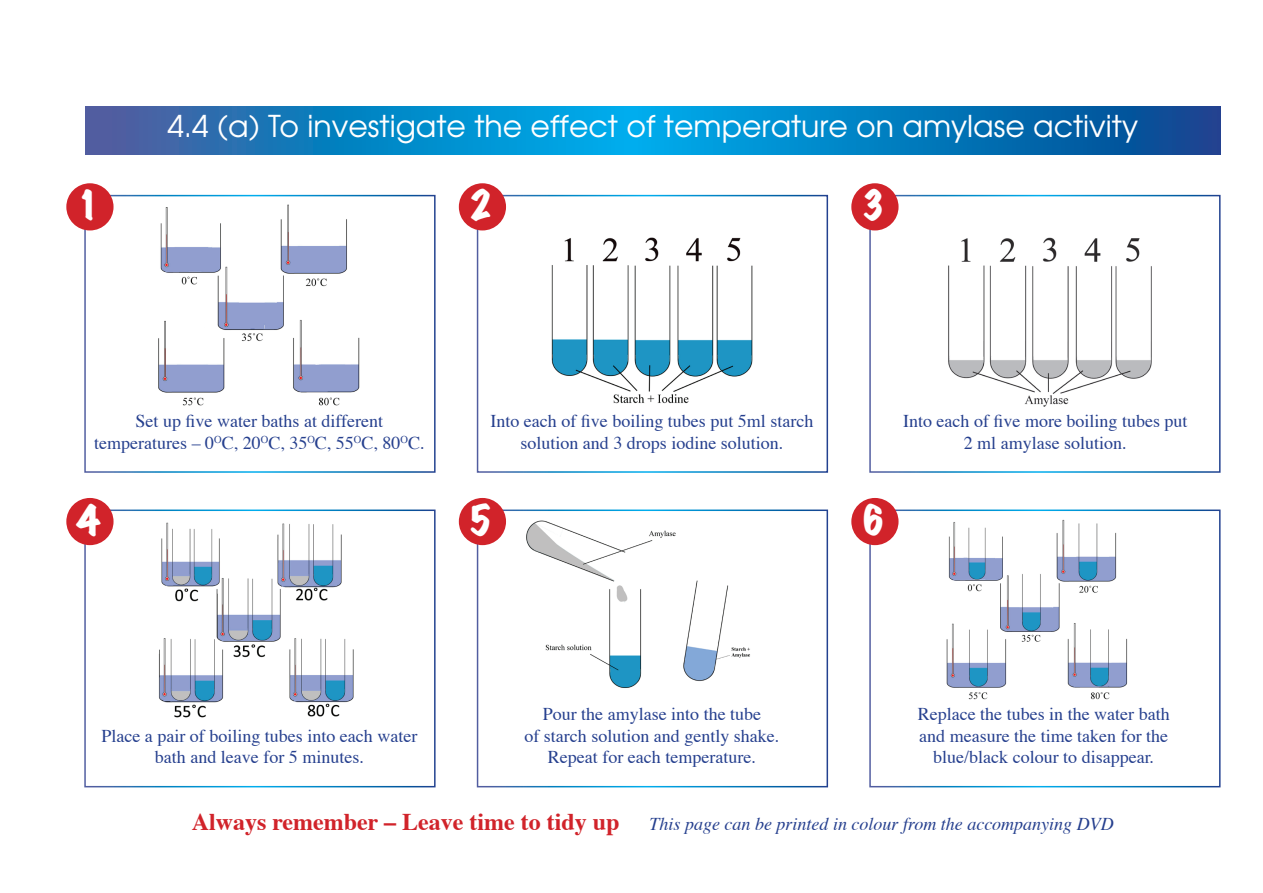
<style>
.page{position:relative;width:1263px;height:893px;background:#fff}
.page>*{position:absolute;margin:0;border:0;box-sizing:border-box;transform-origin:0 0}
.t1{font:expanded 36px "Marker Felt";color:#fff}
.t2{font:30px "Avant Garde";color:#fff}
.t3{font:18px/21.6px "Times";color:#253f8e;text-align:center}
.t4{font:italic 18px "Times";color:#253f8e}
.s1{font-weight:700;font-style:normal;font-size:24px;color:#d1232a}
</style>
<div class="page">
<img style="left:158px;top:204px;width:202px;height:202px">
<div style="left:84px;top:195px;width:352px;height:278px;border:2px solid #fff"></div>
<div style="left:66px;top:183px;width:48px;height:47px;background:#d1232a;border-radius:50%"></div>
<svg style="left:85px;top:106px;width:1135px;height:48px;background:#0b7dbf"></svg>
<img style="left:551px;top:237px;width:202px;height:167px">
<div style="left:477px;top:195px;width:351px;height:278px;border:2px solid #fff"></div>
<div style="left:459px;top:183px;width:47px;height:47px;background:#d1232a;border-radius:50%"></div>
<img style="left:948px;top:237px;width:204px;height:170px">
<div style="left:869px;top:195px;width:351px;height:278px;border:2px solid #fff"></div>
<div style="left:851px;top:183px;width:47px;height:47px;background:#d1232a;border-radius:50%"></div>
<img style="left:158px;top:522px;width:196px;height:196px">
<div style="left:84px;top:509px;width:352px;height:278px;border:2px solid #fff"></div>
<div style="left:66px;top:498px;width:48px;height:47px;background:#d1232a;border-radius:50%"></div>
<img style="left:526px;top:520px;width:224px;height:168px">
<div style="left:477px;top:509px;width:351px;height:278px;border:2px solid #fff"></div>
<div style="left:459px;top:498px;width:47px;height:47px;background:#d1232a;border-radius:50%"></div>
<img style="left:946px;top:519px;width:182px;height:181px">
<div style="left:869px;top:509px;width:351px;height:278px;border:2px solid #fff"></div>
<div style="left:851px;top:498px;width:47px;height:47px;background:#d1232a;border-radius:50%"></div>
<h1 class="t1" style="left:76px;top:187px;width:25px">1</h1>
<h2 class="t2" style="left:167px;top:107px;width:972px">4.4 (a) To investigate the effect of temperature on amylase activity</h2>
<h1 class="t1" style="left:469px;top:187px;width:25px">2</h1>
<h1 class="t1" style="left:861px;top:187px;width:25px">3</h1>
<p class="t3" style="left:94px;top:409px;width:332px">Set up five water baths at different temperatures – 0<sup>O</sup>C, 20<sup>O</sup>C, 35<sup>O</sup>C, 55<sup>O</sup>C, 80<sup>O</sup>C.</p>
<h1 class="t1" style="left:76px;top:501px;width:25px">4</h1>
<p class="t3" style="left:490px;top:409px;width:324px">Into each of five boiling tubes put 5ml starch solution and 3 drops iodine solution.</p>
<h1 class="t1" style="left:469px;top:501px;width:25px">5</h1>
<h1 class="t1" style="left:861px;top:501px;width:25px">6</h1>
<p class="t3" style="left:903px;top:409px;width:286px">Into each of five more boiling tubes put<br>2 ml amylase solution.</p>
<p class="t3" style="left:101px;top:723px;width:317px">Place a pair of boiling tubes into each water bath and leave for 5 minutes.</p>
<p class="t3" style="left:524px;top:702px;width:256px">Pour the amylase into the tube<br>of starch solution and gently shake.<br>Repeat for each temperature.</p>
<p class="t3" style="left:918px;top:702px;width:253px">Replace the tubes in the water bath and measure the time taken for the blue/black colour to disappear.</p>
<p class="t4" style="left:192px;top:808px;width:924px"><span class="s1">Always remember – Leave time to tidy up</span> This page can be printed in colour from the accompanying DVD</p>
</div>
